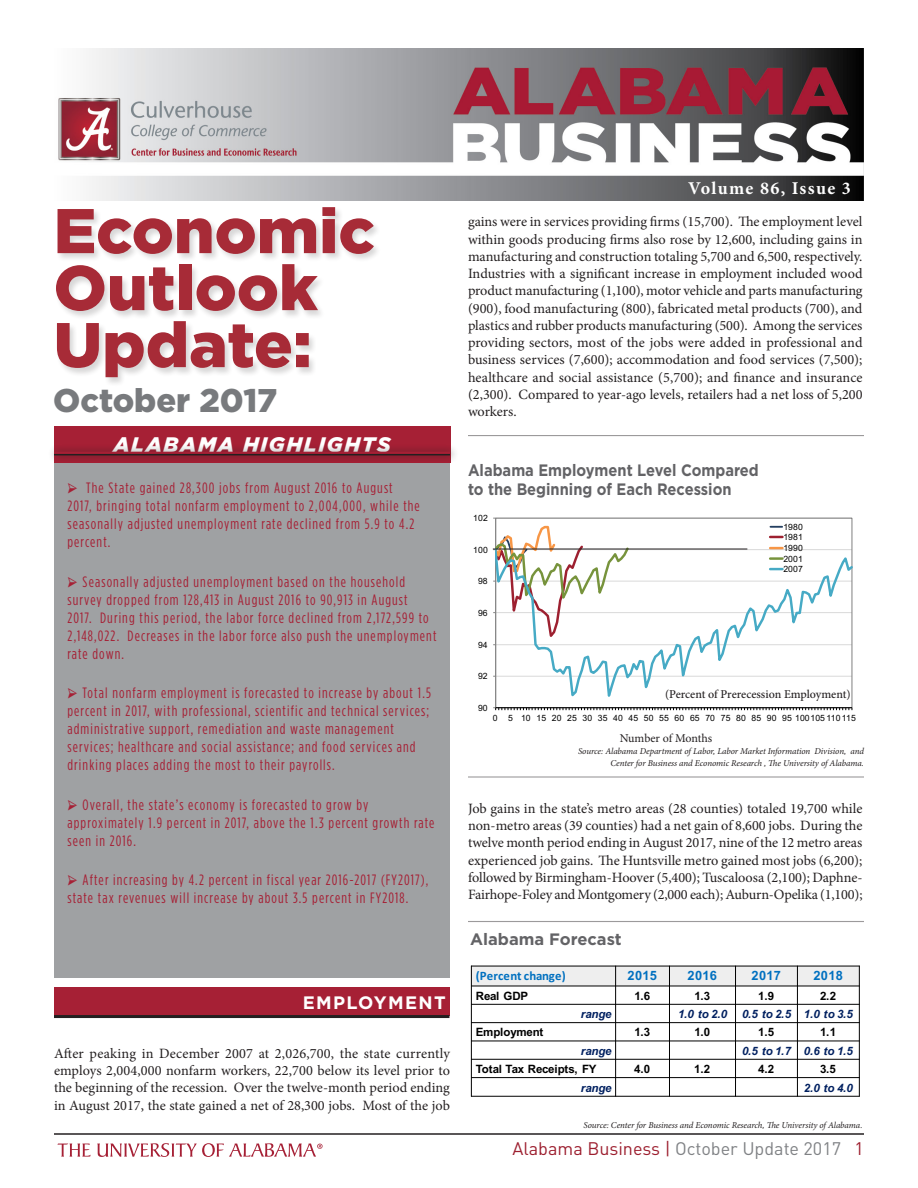
<style>
.page{position:relative;width:918px;height:1188px;background:#fff}
.page>*{position:absolute;margin:0;border:0;box-sizing:border-box;transform-origin:0 0}
.t1{font:900 63px "Gotham HTF";color:#a72b37}
.t2{font:900 32.85px "Gotham HTF";color:#787a7d}
.t3{font:italic 900 21px "Gotham HTF";letter-spacing:.075em;color:#fff}
.t4{font:18px "DIN Pro";color:#9d2030}
.t5{font:700 18px "Minion Pro";letter-spacing:.075em;color:#fff}
.t6{font:700 18px "Gotham HTF";letter-spacing:.075em;color:#fff}
.Table_Title{font:700 16.5px "Gotham HTF";color:#636366;scale:.89 1}
.Table_Title-2{font:700 16.5px "Gotham HTF";color:#636366}
.t7{font:condensed 15px/18px "Gotham HTF";letter-spacing:.075em;color:#a62035}
.Body_Copy{font:14.25px/17.2px "Minion Pro";letter-spacing:-.005em;color:#231f20;text-align:justify}
.t8{font:700 12.9px "Arial";letter-spacing:.025em;color:#0070c0}
.t9{font:700 12.9px "Calibri";color:#0070c0}
.t10{font:500 12px "Minion Pro";letter-spacing:-.005em;color:#231f20}
.t11{font:12px "Minion Pro";letter-spacing:-.01em;color:#231f20}
.t12{font:700 11.55px "Arial";letter-spacing:-.025em;color:#000}
.t13{font:italic 700 11.55px "Arial";color:#002060}
.t14{font:italic 9px "Minion Pro";letter-spacing:-.01em;color:#231f20}
.t15{font:8.7px/10.6px "Arial";letter-spacing:.015em;color:#000;text-align:justify}
.s1{font-family:"Minion Pro";font-stretch:normal;font-size:18px}
.s2{color:#808285}
</style>
<div class="page">
<div style="left:54px;top:462px;width:396px;height:515px;background:#9fa1a3"></div>
<div style="left:55px;top:207px;width:327px;height:180px;background:#231f20;opacity:.18"></div>
<hr style="left:54px;top:1133px;width:810px;height:2px;background:#231f20">
<svg style="left:58px;top:1144px;width:33px;height:13px"></svg>
<svg style="left:97px;top:1143px;width:226px;height:14px"></svg>
<div style="left:54px;top:426px;width:396px;height:37px;background:#a62035"></div>
<div style="left:48px;top:444px;width:411px;height:20px;background:#231f20;opacity:.75"></div>
<hr style="left:54px;top:452px;width:396px;height:3px;background:#a62035">
<div style="left:54px;top:988px;width:396px;height:28px;background:#a62035"></div>
<hr style="left:54px;top:1015px;width:395px;height:3px;background:#231f20">
<hr style="left:54px;top:454px;width:396px;height:1px;background:#231f20">
<img style="left:58px;top:48px;width:805px;height:153px">
<hr style="left:468px;top:921px;width:396px;height:1px;background:#231f20">
<hr style="left:468px;top:435px;width:396px;height:1px;background:#231f20">
<hr style="left:468px;top:776px;width:396px;height:2px;background:#231f20">
<hr style="left:495px;top:518px;width:1px;height:190px;background:#868686">
<svg style="left:493px;top:707px;width:360px;height:3px"></svg>
<svg style="left:493px;top:525px;width:90px;height:120px"></svg>
<svg style="left:495px;top:547px;width:357px;height:161px"></svg>
<svg style="left:770px;top:526px;width:12px;height:2px"></svg>
<svg style="left:770px;top:536px;width:12px;height:2px"></svg>
<svg style="left:770px;top:547px;width:12px;height:2px"></svg>
<svg style="left:770px;top:557px;width:12px;height:3px"></svg>
<svg style="left:770px;top:568px;width:12px;height:2px"></svg>
<div style="left:471px;top:966px;width:145px;height:20px;background:#eee"></div>
<div style="left:616px;top:966px;width:53px;height:20px;background:#eee"></div>
<div style="left:669px;top:966px;width:67px;height:20px;background:#eee"></div>
<div style="left:736px;top:966px;width:61px;height:20px;background:#eee"></div>
<div style="left:797px;top:966px;width:62px;height:20px;background:#eee"></div>
<hr style="left:615px;top:966px;width:1px;height:131px;background:#000">
<hr style="left:669px;top:966px;width:1px;height:131px;background:#000">
<hr style="left:735px;top:966px;width:1px;height:131px;background:#000">
<hr style="left:797px;top:966px;width:1px;height:131px;background:#000">
<hr style="left:471px;top:986px;width:389px;height:1px;background:#000">
<hr style="left:471px;top:1004px;width:389px;height:1px;background:#000">
<hr style="left:471px;top:1022px;width:389px;height:1px;background:#000">
<hr style="left:471px;top:1041px;width:389px;height:1px;background:#000">
<hr style="left:471px;top:1059px;width:389px;height:1px;background:#000">
<hr style="left:471px;top:1077px;width:389px;height:1px;background:#000">
<hr style="left:471px;top:966px;width:1px;height:131px;background:#000">
<hr style="left:859px;top:966px;width:1px;height:131px;background:#000">
<hr style="left:471px;top:966px;width:389px;height:1px;background:#000">
<hr style="left:471px;top:1096px;width:389px;height:1px;background:#000">
<hr style="left:493px;top:549px;width:254px;height:1px;background:#231f20">
<p class="t1" style="left:54px;top:194px;width:323px">Economic</p>
<p class="t1" style="left:54px;top:251px;width:266px">Outlook</p>
<p class="t1" style="left:54px;top:308px;width:260px">Update:</p>
<p class="t2" style="left:53px;top:381px;width:226px">October 2017</p>
<p class="t3" style="left:113px;top:432px;width:279px">ALABAMA HIGHLIGHTS</p>
<p class="t7" style="left:68px;top:479px;width:354px"><span class="s1">➢</span> The State gained 28,300 jobs from August 2016 to August 2017, bringing total nonfarm employment to 2,004,000, while the seasonally adjusted unemployment rate declined from 5.9 to 4.2 percent.</p>
<p class="t7" style="left:68px;top:572px;width:370px"><span class="s1">➢</span> Seasonally adjusted unemployment based on the household survey dropped from 128,413 in August 2016 to 90,913 in August<br>2017. During this period, the labor force declined from 2,172,599 to 2,148,022. Decreases in the labor force also push the unemployment rate down.</p>
<p class="t7" style="left:68px;top:684px;width:365px"><span class="s1">➢</span> Total nonfarm employment is forecasted to increase by about 1.5 percent in 2017, with professional, scientific and technical services; administrative support, remediation and waste management services; healthcare and social assistance; and food services and drinking places adding the most to their payrolls.</p>
<p class="t7" style="left:68px;top:795px;width:368px"><span class="s1">➢</span> Overall, the state’s economy is forecasted to grow by approximately 1.9 percent in 2017, above the 1.3 percent growth rate seen in 2016.</p>
<p class="t7" style="left:68px;top:871px;width:362px"><span class="s1">➢</span> After increasing by 4.2 percent in fiscal year 2016-2017 (FY2017), state tax revenues will increase by about 3.5 percent in FY2018.</p>
<p class="t6" style="left:303px;top:992px;width:144px">EMPLOYMENT</p>
<p class="Body_Copy" style="left:54px;top:1045px;width:398px">After peaking in December 2007 at 2,026,700, the state currently employs 2,004,000 nonfarm workers, 22,700 below its level prior to the beginning of the recession. Over the twelve-month period ending in August 2017, the state gained a net of 28,300 jobs. Most of the job</p>
<p class="t5" style="left:688px;top:176px;width:164px">Volume 86, Issue 3</p>
<p class="Body_Copy" style="left:468px;top:213px;width:396px">gains were in services providing firms (15,700). The employment level within goods producing firms also rose by 12,600, including gains in manufacturing and construction totaling 5,700 and 6,500, respectively.<br>Industries with a significant increase in employment included wood product manufacturing (1,100), motor vehicle and parts manufacturing (900), food manufacturing (800), fabricated metal products (700), and plastics and rubber products manufacturing (500). Among the services providing sectors, most of the jobs were added in professional and business services (7,600); accommodation and food services (7,500); healthcare and social assistance (5,700); and finance and insurance (2,300). Compared to year-ago levels, retailers had a net loss of 5,200 workers.</p>
<p class="Table_Title" style="left:468px;top:460px;width:328px">Alabama Employment Level Compared</p>
<p class="Table_Title" style="left:468px;top:480px;width:298px">to the Beginning of Each Recession</p>
<p class="t15" style="left:473px;top:513px;width:16px">102</p>
<p class="t15" style="left:473px;top:544px;width:16px">100</p>
<p class="t15" style="left:478px;top:576px;width:11px">98</p>
<p class="t15" style="left:478px;top:608px;width:11px">96</p>
<p class="t15" style="left:478px;top:639px;width:11px">94</p>
<p class="t15" style="left:478px;top:671px;width:11px">92</p>
<p class="t15" style="left:478px;top:702px;width:11px">90</p>
<p class="t15" style="left:783px;top:521px;width:21px">1980<br>1981<br>1990<br>2001<br>2007</p>
<p class="t10" style="left:665px;top:686px;width:187px">(Percent of Prerecession Employment)</p>
<p class="t15" style="left:493px;top:713px;width:365px">0 5 10 15 20 25 30 35 40 45 50 55 60 65 70 75 80 85 90 95 100105 110 115</p>
<p class="t11" style="left:620px;top:730px;width:94px">Number of Months</p>
<p class="t14" style="left:578px;top:745px;width:287px">Source: Alabama Department of Labor, Labor Market Information Division, and</p>
<p class="t14" style="left:610px;top:757px;width:255px">Center for Business and Economic Research , The University of Alabama.</p>
<p class="Body_Copy" style="left:468px;top:800px;width:396px">Job gains in the state’s metro areas (28 counties) totaled 19,700 while non-metro areas (39 counties) had a net gain of 8,600 jobs. During the twelve month period ending in August 2017, nine of the 12 metro areas experienced job gains. The Huntsville metro gained most jobs (6,200); followed by Birmingham-Hoover (5,400); Tuscaloosa (2,100); Daphne-Fairhope-Foley and Montgomery (2,000 each); Auburn-Opelika (1,100);</p>
<p class="Table_Title-2" style="left:470px;top:930px;width:153px">Alabama Forecast</p>
<p class="t9" style="left:476px;top:967px;width:91px">(Percent change)</p>
<p class="t8" style="left:628px;top:967px;width:31px">2015</p>
<p class="t8" style="left:688px;top:967px;width:31px">2016</p>
<p class="t8" style="left:752px;top:967px;width:31px">2017</p>
<p class="t8" style="left:813px;top:967px;width:31px">2018</p>
<p class="t12" style="left:476px;top:988px;width:54px">Real GDP</p>
<p class="t12" style="left:634px;top:988px;width:17px">1.6</p>
<p class="t12" style="left:694px;top:988px;width:17px">1.3</p>
<p class="t12" style="left:758px;top:988px;width:17px">1.9</p>
<p class="t12" style="left:820px;top:988px;width:17px">2.2</p>
<p class="t13" style="left:581px;top:1006px;width:32px">range</p>
<p class="t13" style="left:678px;top:1006px;width:51px">1.0 to 2.0</p>
<p class="t13" style="left:742px;top:1006px;width:112px">0.5 to 2.5 1.0 to 3.5</p>
<p class="t12" style="left:476px;top:1024px;width:69px">Employment</p>
<p class="t12" style="left:634px;top:1024px;width:17px">1.3</p>
<p class="t12" style="left:694px;top:1024px;width:17px">1.0</p>
<p class="t12" style="left:758px;top:1024px;width:17px">1.5</p>
<p class="t12" style="left:820px;top:1024px;width:17px">1.1</p>
<p class="t13" style="left:581px;top:1043px;width:32px">range</p>
<p class="t13" style="left:742px;top:1043px;width:112px">0.5 to 1.7 0.6 to 1.5</p>
<p class="t12" style="left:476px;top:1061px;width:122px">Total Tax Receipts, FY</p>
<p class="t12" style="left:634px;top:1061px;width:17px">4.0</p>
<p class="t12" style="left:694px;top:1061px;width:17px">1.2</p>
<p class="t12" style="left:758px;top:1061px;width:17px">4.2</p>
<p class="t12" style="left:820px;top:1061px;width:17px">3.5</p>
<p class="t13" style="left:581px;top:1080px;width:32px">range</p>
<p class="t13" style="left:804px;top:1080px;width:51px">2.0 to 4.0</p>
<p class="t14" style="left:584px;top:1119px;width:280px">Source: Center for Business and Economic Research, The University of Alabama.</p>
<p class="t4" style="left:513px;top:1136px;width:353px">Alabama Business | <span class="s2">October Update 2017</span> 1</p>
</div>
